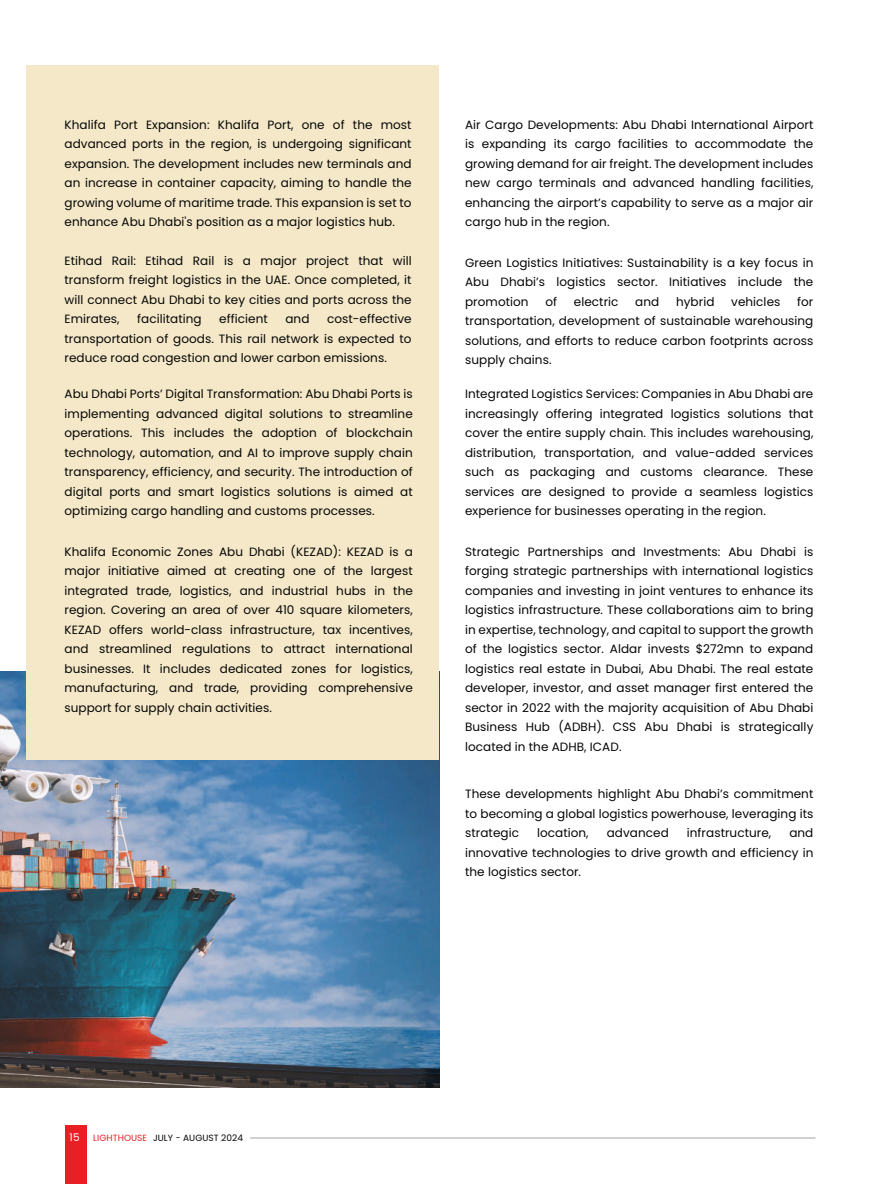
<style>
.page{position:relative;width:878px;height:1197px;background:#fff}
.page>*{position:absolute;margin:0;border:0;box-sizing:border-box;transform-origin:0 0}
.t1{font:12px/19.5px "Poppins";letter-spacing:.005em;color:#050504;text-align:justify}
.t2{font:10.5px "Poppins";color:#fff}
.t3{font:9px "Poppins";letter-spacing:.005em;color:#050504}
.s1{color:#e82026}
</style>
<div class="page">
<img style="left:0;top:671px;width:439px;height:416px">
<div style="left:27px;top:65px;width:412px;height:694px;background:#f4e8c9"></div>
<div style="left:65px;top:1124px;width:22px;height:59px;background:#e82026"></div>
<hr style="left:250px;top:1137px;width:565px;height:1px;background:#a1a3a6">
<p class="t1" style="left:65px;top:115px;width:348px">Khalifa Port Expansion: Khalifa Port, one of the most advanced ports in the region, is undergoing significant expansion. The development includes new terminals and an increase in container capacity, aiming to handle the growing volume of maritime trade. This expansion is set to enhance Abu Dhabi's position as a major logistics hub.</p>
<p class="t1" style="left:65px;top:251px;width:348px">Etihad Rail: Etihad Rail is a major project that will transform freight logistics in the UAE. Once completed, it will connect Abu Dhabi to key cities and ports across the Emirates,</p>
<p class="t1" style="left:65px;top:309px;width:348px;text-indent:262px">cost-effective transportation of goods. This rail network is expected to reduce road congestion and lower carbon emissions.</p>
<p class="t1" style="left:65px;top:384px;width:350px">Abu Dhabi Ports’ Digital Transformation: Abu Dhabi Ports is implementing advanced digital solutions to streamline operations. This includes the adoption of blockchain technology, automation, and AI to improve supply chain transparency, efficiency, and security. The introduction of digital ports and smart logistics solutions is aimed at optimizing cargo handling and customs processes.</p>
<p class="t1" style="left:65px;top:542px;width:350px">Khalifa Economic Zones Abu Dhabi (KEZAD): KEZAD is a major initiative aimed at creating one of the largest integrated trade, logistics, and industrial hubs in the region. Covering an area of over 410 square kilometers, KEZAD offers world-class infrastructure, tax incentives, and streamlined regulations to attract international businesses. It includes dedicated zones for logistics, manufacturing, and trade, providing comprehensive support for supply chain activities.</p>
<p class="t1" style="left:137px;top:309px;width:66px">facilitating</p>
<p class="t1" style="left:219px;top:309px;width:50px">efficient</p>
<p class="t1" style="left:285px;top:309px;width:26px">and</p>
<p class="t1" style="left:465px;top:115px;width:350px">Air Cargo Developments: Abu Dhabi International Airport is expanding its cargo facilities to accommodate the growing demand for air freight. The development includes new cargo terminals and advanced handling facilities, enhancing the airport’s capability to serve as a major air cargo hub in the region.</p>
<p class="t1" style="left:465px;top:253px;width:350px">Green Logistics Initiatives: Sustainability is a key focus in Abu Dhabi’s logistics sector. Initiatives include the promotion</p>
<p class="t1" style="left:465px;top:292px;width:350px;text-indent:332px">for transportation, development of sustainable warehousing solutions, and efforts to reduce carbon footprints across supply chains.</p>
<p class="t1" style="left:465px;top:384px;width:350px">Integrated Logistics Services: Companies in Abu Dhabi are increasingly offering integrated logistics solutions that cover the entire supply chain. This includes warehousing, distribution, transportation, and value-added services such as packaging and customs clearance. These services are designed to provide a seamless logistics experience for businesses operating in the region.</p>
<p class="t1" style="left:465px;top:542px;width:350px">Strategic Partnerships and Investments: Abu Dhabi is forging strategic partnerships with international logistics companies and investing in joint ventures to enhance its logistics infrastructure. These collaborations aim to bring in expertise, technology, and capital to support the growth of the logistics sector. Aldar invests $272mn to expand logistics real estate in Dubai, Abu Dhabi. The real estate developer, investor, and asset manager first entered the sector in 2022 with the majority acquisition of Abu Dhabi Business Hub (ADBH). CSS Abu Dhabi is strategically located in the ADHB, ICAD.</p>
<p class="t1" style="left:465px;top:784px;width:350px">These developments highlight Abu Dhabi’s commitment to becoming a global logistics powerhouse, leveraging its strategic</p>
<p class="t1" style="left:545px;top:292px;width:13px">of</p>
<p class="t1" style="left:573px;top:292px;width:46px">electric</p>
<p class="t1" style="left:635px;top:292px;width:26px">and</p>
<p class="t1" style="left:676px;top:292px;width:40px">hybrid</p>
<p class="t1" style="left:731px;top:292px;width:51px">vehicles</p>
<p class="t1" style="left:537px;top:823px;width:53px">location,</p>
<p class="t1" style="left:606px;top:823px;width:64px">advanced</p>
<p class="t1" style="left:686px;top:823px;width:86px">infrastructure,</p>
<p class="t1" style="left:465px;top:823px;width:350px;text-indent:324px">and innovative technologies to drive growth and efficiency in the logistics sector.</p>
<p class="t2" style="left:70px;top:1130px;width:12px">15</p>
<p class="t3" style="left:93px;top:1132px;width:151px"><span class="s1">LIGHTHOUSE</span> JULY - AUGUST 2024</p>
</div>
